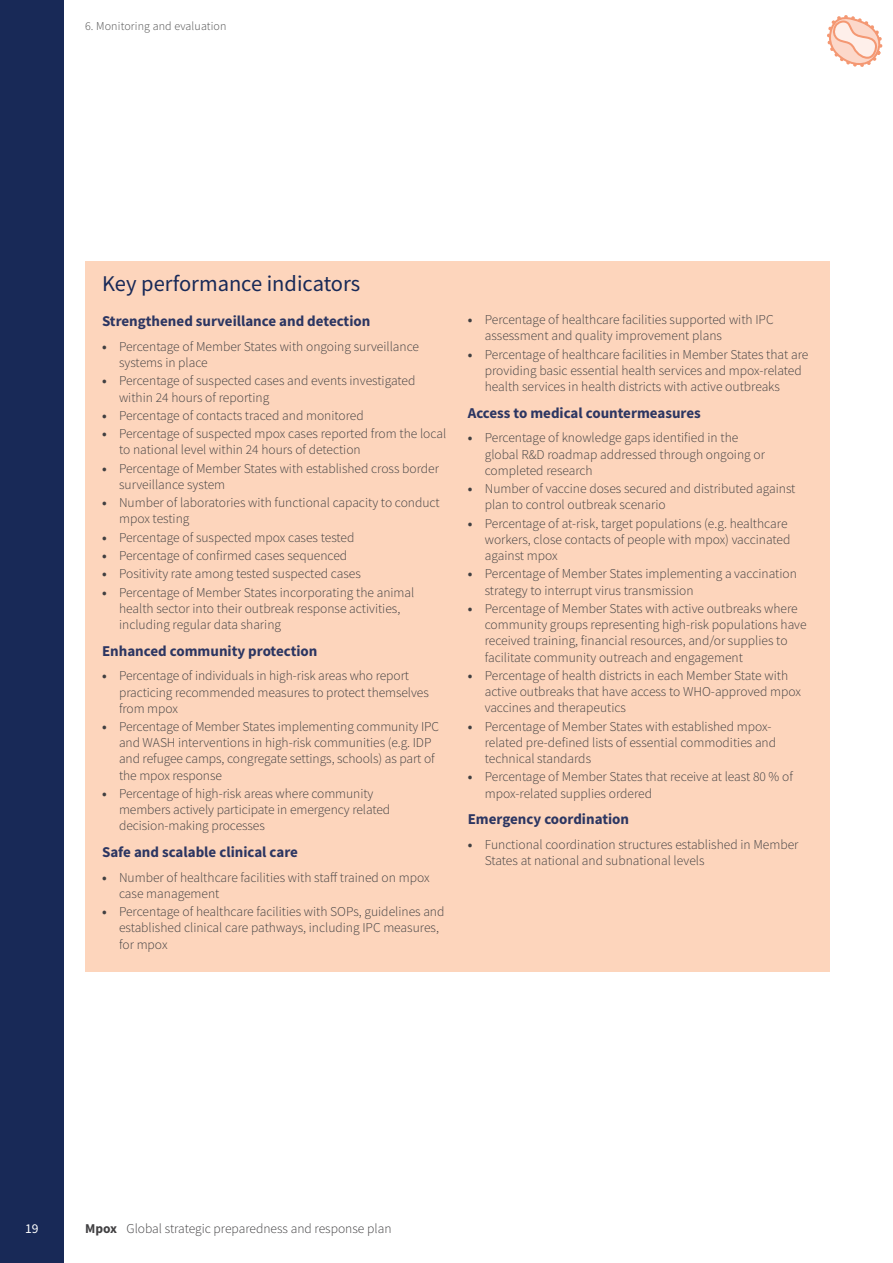
<style>
.page{position:relative;width:893px;height:1263px;background:#fff}
.page>*{position:absolute;margin:0;border:0;box-sizing:border-box;transform-origin:0 0}
.t1{font:22.5px "Source Sans Pro";color:#182957}
.t2{font:700 15px "Source Sans Pro";color:#2c3662}
.t3{font:300 13.5px/16.2px "Source Sans Pro";color:#414042}
.t4{font:13.5px "Source Sans Pro";color:#fff}
.t5{font:300 12px "Source Sans Pro";letter-spacing:.01em;color:#4d4d4d}
.s1{font-weight:700}
</style>
<div class="page">
<div style="left:0;top:0;width:64px;height:1263px;background:#182957"></div>
<div style="left:85px;top:261px;width:744px;height:711px;background:#fdd5bc"></div>
<svg style="left:827px;top:15px;width:55px;height:52px"></svg>
<p class="t5" style="left:85px;top:19px;width:143px">6. Monitoring and evaluation</p>
<h1 class="t1" style="left:102px;top:269px;width:260px">Key performance indicators</h1>
<p class="t2" style="left:102px;top:311px;width:270px">Strengthened surveillance and detection</p>
<p class="t3" style="left:119px;top:338px;width:302px;text-indent:-17px"><span class="s1">•</span> Percentage of Member States with ongoing surveillance systems in place</p>
<p class="t3" style="left:119px;top:373px;width:298px;text-indent:-17px"><span class="s1">•</span> Percentage of suspected cases and events investigated within 24 hours of reporting</p>
<p class="t3" style="left:102px;top:407px;width:263px"><span class="s1">•</span> Percentage of contacts traced and monitored</p>
<p class="t3" style="left:119px;top:426px;width:329px;text-indent:-17px"><span class="s1">•</span> Percentage of suspected mpox cases reported from the local to national level within 24 hours of detection</p>
<p class="t3" style="left:119px;top:460px;width:321px;text-indent:-17px"><span class="s1">•</span> Percentage of Member States with established cross border surveillance system</p>
<p class="t3" style="left:119px;top:495px;width:322px;text-indent:-17px"><span class="s1">•</span> Number of laboratories with functional capacity to conduct mpox testing</p>
<p class="t3" style="left:102px;top:529px;width:254px"><span class="s1">•</span> Percentage of suspected mpox cases tested</p>
<p class="t3" style="left:102px;top:547px;width:247px"><span class="s1">•</span> Percentage of confirmed cases sequenced</p>
<p class="t3" style="left:102px;top:566px;width:260px"><span class="s1">•</span> Positivity rate among tested suspected cases</p>
<p class="t3" style="left:119px;top:584px;width:297px;text-indent:-17px"><span class="s1">•</span> Percentage of Member States incorporating the animal health sector into their outbreak response activities, including regular data sharing</p>
<p class="t2" style="left:102px;top:640px;width:217px">Enhanced community protection</p>
<p class="t3" style="left:119px;top:668px;width:311px;text-indent:-17px"><span class="s1">•</span> Percentage of individuals in high-risk areas who report practicing recommended measures to protect themselves from mpox</p>
<p class="t3" style="left:119px;top:718px;width:322px;text-indent:-17px"><span class="s1">•</span> Percentage of Member States implementing community IPC and WASH interventions in high-risk communities (e.g. IDP and refugee camps, congregate settings, schools) as part of the mpox response</p>
<p class="t3" style="left:119px;top:785px;width:273px;text-indent:-17px"><span class="s1">•</span> Percentage of high-risk areas where community members actively participate in emergency related decision-making processes</p>
<p class="t2" style="left:102px;top:842px;width:197px">Safe and scalable clinical care</p>
<p class="t3" style="left:119px;top:869px;width:312px;text-indent:-17px"><span class="s1">•</span> Number of healthcare facilities with staff trained on mpox case management</p>
<p class="t3" style="left:119px;top:903px;width:327px;text-indent:-17px"><span class="s1">•</span> Percentage of healthcare facilities with SOPs, guidelines and established clinical care pathways, including IPC measures, for mpox</p>
<p class="t3" style="left:485px;top:312px;width:290px;text-indent:-17px"><span class="s1">•</span> Percentage of healthcare facilities supported with IPC assessment and quality improvement plans</p>
<p class="t3" style="left:485px;top:346px;width:325px;text-indent:-17px"><span class="s1">•</span> Percentage of healthcare facilities in Member States that are providing basic essential health services and mpox-related health services in health districts with active outbreaks</p>
<p class="t2" style="left:468px;top:403px;width:235px">Access to medical countermeasures</p>
<p class="t3" style="left:485px;top:430px;width:282px;text-indent:-17px"><span class="s1">•</span> Percentage of knowledge gaps identified in the global R&amp;D roadmap addressed through ongoing or completed research</p>
<p class="t3" style="left:485px;top:481px;width:312px;text-indent:-17px"><span class="s1">•</span> Number of vaccine doses secured and distributed against plan to control outbreak scenario</p>
<p class="t3" style="left:485px;top:515px;width:307px;text-indent:-17px"><span class="s1">•</span> Percentage of at-risk, target populations (e.g. healthcare workers, close contacts of people with mpox) vaccinated against mpox</p>
<p class="t3" style="left:485px;top:566px;width:314px;text-indent:-17px"><span class="s1">•</span> Percentage of Member States implementing a vaccination strategy to interrupt virus transmission</p>
<p class="t3" style="left:485px;top:600px;width:323px;text-indent:-17px"><span class="s1">•</span> Percentage of Member States with active outbreaks where community groups representing high-risk populations have received training, financial resources, and/or supplies to facilitate community outreach and engagement</p>
<p class="t3" style="left:485px;top:667px;width:318px;text-indent:-17px"><span class="s1">•</span> Percentage of health districts in each Member State with active outbreaks that have access to WHO-approved mpox vaccines and therapeutics</p>
<p class="t3" style="left:485px;top:718px;width:293px;text-indent:-17px"><span class="s1">•</span> Percentage of Member States with established mpox&shy;related pre-defined lists of essential commodities and technical standards</p>
<p class="t3" style="left:485px;top:769px;width:310px;text-indent:-17px"><span class="s1">•</span> Percentage of Member States that receive at least 80 % of mpox-related supplies ordered</p>
<p class="t2" style="left:468px;top:809px;width:163px">Emergency coordination</p>
<p class="t3" style="left:485px;top:836px;width:315px;text-indent:-17px"><span class="s1">•</span> Functional coordination structures established in Member<br>States at national and subnational levels</p>
<p class="t4" style="left:25px;top:1220px;width:15px">19</p>
<p class="t3" style="left:85px;top:1221px;width:308px"><span class="s1">Mpox</span> Global strategic preparedness and response plan</p>
</div>
